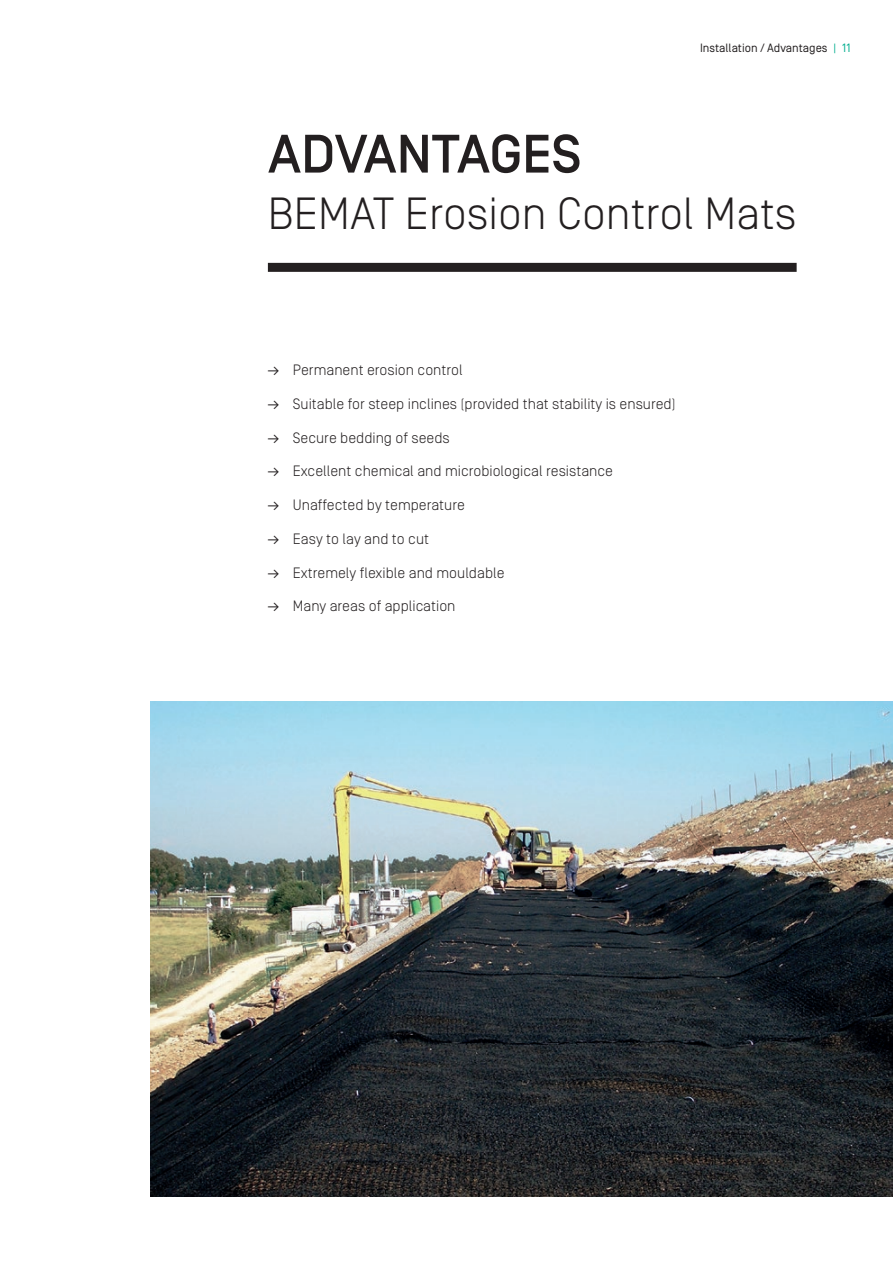
<style>
.page{position:relative;width:893px;height:1263px;background:#fff}
.page>*{position:absolute;margin:0;border:0;box-sizing:border-box;transform-origin:0 0}
.H1_-_36pt{font:500 54px "Simplon Norm";color:#231f20}
.H2_-_30pt_mit_Absatz{font:300 45px "Simplon Norm";color:#231f20}
.t1{font:300 15px "Simplon Norm";color:#231f20}
.Seitenzahl{font:12px "Simplon Norm";color:#231f20}
.s1{color:#00ad8e}
.s2{font-weight:400}
</style>
<div class="page">
<img style="left:150px;top:701px;width:743px;height:495px">
<div style="left:268px;top:263px;width:529px;height:9px;background:#231f20"></div>
<p class="H1_-_36pt" style="left:268px;top:125px;width:315px">ADVANTAGES</p>
<p class="Seitenzahl" style="left:700px;top:42px;width:152px">Installation / Advantages <span class="s1">| 11</span></p>
<p class="H2_-_30pt_mit_Absatz" style="left:268px;top:189px;width:530px">BEMAT Erosion Control Mats</p>
<p class="t1" style="left:267px;top:362px;width:197px"><span class="s2">→</span> Permanent erosion control</p>
<p class="t1" style="left:267px;top:396px;width:410px"><span class="s2">→</span> Suitable for steep inclines (provided that stability is ensured)</p>
<p class="t1" style="left:267px;top:429px;width:184px"><span class="s2">→</span> Secure bedding of seeds</p>
<p class="t1" style="left:267px;top:463px;width:347px"><span class="s2">→</span> Excellent chemical and microbiological resistance</p>
<p class="t1" style="left:267px;top:497px;width:199px"><span class="s2">→</span> Unaffected by temperature</p>
<p class="t1" style="left:267px;top:531px;width:163px"><span class="s2">→</span> Easy to lay and to cut</p>
<p class="t1" style="left:267px;top:564px;width:239px"><span class="s2">→</span> Extremely flexible and mouldable</p>
<p class="t1" style="left:267px;top:598px;width:190px"><span class="s2">→</span> Many areas of application</p>
</div>
